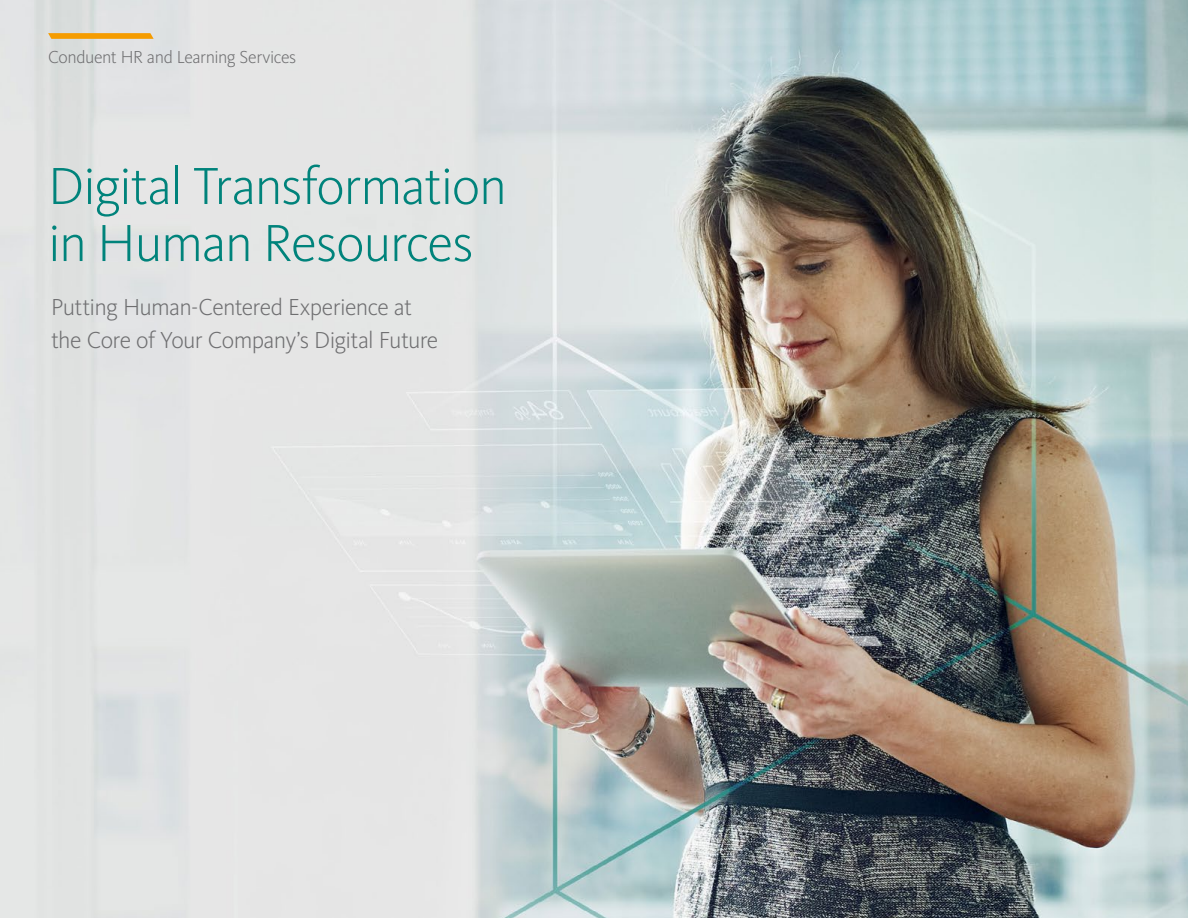
<style>
.page{position:relative;width:1188px;height:918px;background:#fff}
.page>*{position:absolute;margin:0;border:0;box-sizing:border-box;transform-origin:0 0}
.t1{font:300 54px/57px "Kievit Pro";letter-spacing:-.025em;color:#00837b}
.t2{font:300 24px/33px "Kievit Pro";letter-spacing:-.03em;color:#6e6e70}
.t3{font:300 18px "Kievit Pro";letter-spacing:-.025em;color:#6e6e70}
</style>
<div class="page">
<img style="left:0;top:0;width:1188px;height:918px">
<svg style="left:48px;top:33px;width:106px;height:6px"></svg>
<p class="t3" style="left:48px;top:46px;width:250px">Conduent HR and Learning Services</p>
<h1 class="t1" style="left:48px;top:157px;width:461px">Digital Transformation in Human Resources</h1>
<p class="t2" style="left:51px;top:290px;width:389px">Putting Human-Centered Experience at the Core of Your Company’s Digital Future</p>
</div>
